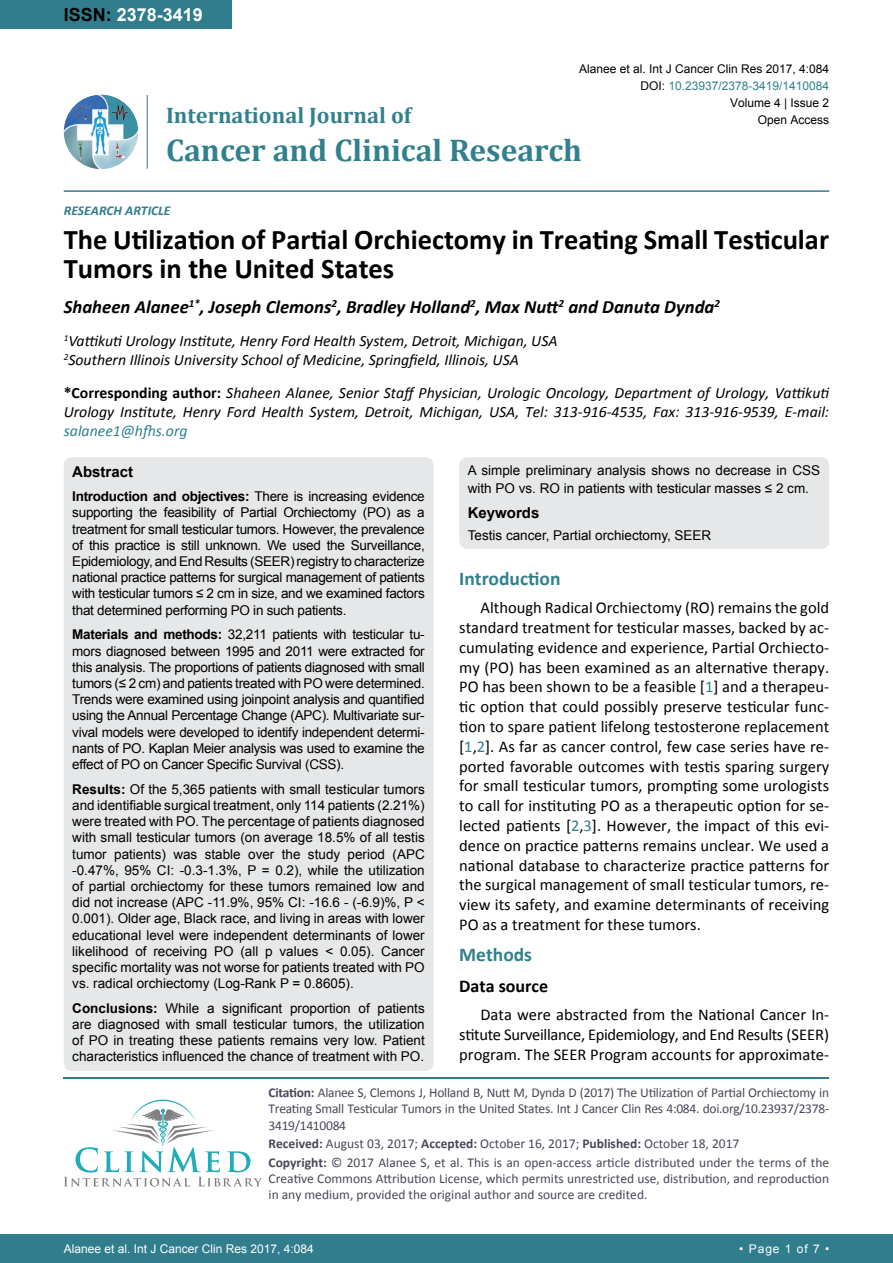
<style>
.page{position:relative;width:893px;height:1263px;background:#fff}
.page>*{position:absolute;margin:0;border:0;box-sizing:border-box;transform-origin:0 0}
.t1{font:700 31.5px "Cambria";color:#30808d}
.t2{font:700 28.5px/28.8px "Calibri";color:#000}
.t3{font:700 22.5px "Cambria";color:#30808d}
.t4{font:700 19.5px "Calibri";color:#30808d}
.t5{font:italic 700 18.75px "Calibri";color:#000}
.t6{font:700 18px "Arial";color:#fff}
.t7{font:700 18px "Calibri";color:#000}
.t8{font:16.5px/19.8px "Calibri";color:#000;text-align:justify}
.t9{font:italic 15.75px/18.9px "Calibri";color:#000}
.t10{font:italic 15.75px "Calibri";color:#30808d}
.t11{font:700 15px "Arial";color:#000}
.t12{font:13.5px/16.2px "Arial";color:#000;text-align:justify}
.t13{font:13.5px/16.2px "Calibri";color:#47475c}
.t14{font:italic 700 13.5px "Calibri";color:#307d8d}
.t15{font:12px "Arial";color:#000}
.t16{font:12px "Arial";color:#fff}
.t17{font:12px "Arial";color:#30808d}
.s1{color:#000}
.s2{font-weight:700;font-style:normal}
.s3{font-weight:700}
.s4{color:#30808d}
</style>
<div class="page">
<div style="left:0;top:0;width:231px;height:28px;background:#307d8d"></div>
<img style="left:64px;top:95px;width:74px;height:74px;border-radius:37px">
<hr style="left:147px;top:95px;width:1px;height:74px;background:#307d8d">
<hr style="left:64px;top:190px;width:765px;height:2px;background:#307d8d">
<hr style="left:64px;top:1077px;width:765px;height:1px;background:#30808d">
<svg style="left:64px;top:1100px;width:198px;height:86px"></svg>
<div style="left:0;top:1234px;width:893px;height:29px;background:#307d8d"></div>
<div style="left:64px;top:457px;width:370px;height:614px;background:#e6e7e8;border-radius:9px"></div>
<div style="left:459px;top:457px;width:370px;height:92px;background:#e6e7e8;border-radius:9px"></div>
<h3 class="t6" style="left:64px;top:2px;width:141px"><span class="s1">ISSN:</span> 2378-3419</h3>
<p class="t15" style="left:579px;top:60px;width:252px">Alanee et al. Int J Cancer Clin Res 2017, 4:084</p>
<p class="t15" style="left:730px;top:95px;width:101px">Volume 4 | Issue 2</p>
<p class="t17" style="left:640px;top:78px;width:190px"><span class="s1">DOI:</span> 10.23937/2378-3419/1410084</p>
<h3 class="t3" style="left:166px;top:100px;width:247px">International Journal of</h3>
<h1 class="t1" style="left:166px;top:128px;width:417px">Cancer and Clinical Research</h1>
<p class="t15" style="left:758px;top:112px;width:73px">Open Access</p>
<p class="t14" style="left:64px;top:202px;width:108px">RESEARCH ARTICLE</p>
<h2 class="t2" style="left:64px;top:224px;width:767px">The Utilization of Partial Orchiectomy in Treating Small Testicular<br>Tumors in the United States</h2>
<h3 class="t5" style="left:64px;top:295px;width:658px">Shaheen Alanee<sup>1*</sup>, Joseph Clemons<sup>2</sup>, Bradley Holland<sup>2</sup>, Max Nutt<sup>2</sup> and Danuta Dynda<sup>2</sup></h3>
<p class="t9" style="left:64px;top:331px;width:495px"><sup>1</sup>Vattikuti Urology Institute, Henry Ford Health System, Detroit, Michigan, USA<br><sup>2</sup>Southern Illinois University School of Medicine, Springfield, Illinois, USA</p>
<p class="t9" style="left:64px;top:383px;width:767px"><span class="s2">*Corresponding author:</span> Shaheen Alanee, Senior Staff Physician, Urologic Oncology, Department of Urology, Vattikuti<br>Urology Institute, Henry Ford Health System, Detroit, Michigan, USA, Tel: 313-916-4535, Fax: 313-916-9539, E-mail:</p>
<p class="t10" style="left:64px;top:420px;width:125px">salanee1@hfhs.org</p>
<p class="t11" style="left:72px;top:461px;width:62px">Abstract</p>
<p class="t12" style="left:72px;top:489px;width:354px"><span class="s3">Introduction and objectives:</span> There is increasing evidence supporting the feasibility of Partial Orchiectomy (PO) as a treatment for small testicular tumors. However, the prevalence of this practice is still unknown. We used the Surveillance, Epidemiology, and End Results (SEER) registry to characterize national practice patterns for surgical management of patients with testicular tumors ≤ 2 cm in size, and we examined factors that determined performing PO in such patients.</p>
<p class="t12" style="left:72px;top:627px;width:354px"><span class="s3">Materials and methods:</span> 32,211 patients with testicular tu&shy;mors diagnosed between 1995 and 2011 were extracted for this analysis. The proportions of patients diagnosed with small tumors (≤ 2 cm) and patients treated with PO were determined.<br>Trends were examined using joinpoint analysis and quantified using the Annual Percentage Change (APC). Multivariate sur&shy;vival models were developed to identify independent determi&shy;nants of PO. Kaplan Meier analysis was used to examine the effect of PO on Cancer Specific Survival (CSS).</p>
<p class="t12" style="left:72px;top:781px;width:354px"><span class="s3">Results:</span> Of the 5,365 patients with small testicular tumors and identifiable surgical treatment, only 114 patients (2.21%) were treated with PO. The percentage of patients diagnosed with small testicular tumors (on average 18.5% of all testis tumor patients) was stable over the study period (APC -0.47%, 95% CI: -0.3-1.3%, P = 0.2), while the utilization of partial orchiectomy for these tumors remained low and did not increase (APC -11.9%, 95% CI: -16.6 - (-6.9)%, P &lt; 0.001). Older age, Black race, and living in areas with lower educational level were independent determinants of lower likelihood of receiving PO (all p values &lt; 0.05). Cancer specific mortality was not worse for patients treated with PO vs. radical orchiectomy (Log-Rank P = 0.8605).</p>
<p class="t12" style="left:72px;top:1000px;width:354px"><span class="s3">Conclusions:</span> While a significant proportion of patients are diagnosed with small testicular tumors, the utilization of PO in treating these patients remains very low. Patient characteristics influenced the chance of treatment with PO.</p>
<p class="t12" style="left:468px;top:462px;width:354px;line-height:18px">A simple preliminary analysis shows no decrease in CSS with PO vs. RO in patients with testicular masses ≤ 2 cm.</p>
<p class="t11" style="left:468px;top:503px;width:73px">Keywords</p>
<p class="t12" style="left:468px;top:528px;width:245px">Testis cancer, Partial orchiectomy, SEER</p>
<h3 class="t4" style="left:459px;top:566px;width:103px">Introduction</h3>
<p class="t8" style="left:459px;top:598px;width:371px;text-indent:21px">Although Radical Orchiectomy (RO) remains the gold standard treatment for testicular masses, backed by ac&shy;cumulating evidence and experience, Partial Orchiecto&shy;my (PO) has been examined as an alternative therapy.<br>PO has been shown to be a feasible [<span class="s4">1</span>] and a therapeu&shy;tic option that could possibly preserve testicular func&shy;tion to spare patient lifelong testosterone replacement [<span class="s4">1</span>,<span class="s4">2</span>]. As far as cancer control, few case series have re&shy;ported favorable outcomes with testis sparing surgery for small testicular tumors, prompting some urologists to call for instituting PO as a therapeutic option for se&shy;lected patients [<span class="s4">2</span>,<span class="s4">3</span>]. However, the impact of this evi&shy;dence on practice patterns remains unclear. We used a national database to characterize practice patterns for the surgical management of small testicular tumors, re&shy;view its safety, and examine determinants of receiving PO as a treatment for these tumors.</p>
<h3 class="t4" style="left:459px;top:942px;width:74px">Methods</h3>
<h3 class="t7" style="left:459px;top:975px;width:90px">Data source</h3>
<p class="t8" style="left:459px;top:1005px;width:371px;text-indent:21px">Data were abstracted from the National Cancer In&shy;stitute Surveillance, Epidemiology, and End Results (SEER) program. The SEER Program accounts for approximate-</p>
<p class="t13" style="left:269px;top:1084px;width:562px;text-align:justify"><span class="s3">Citation:</span> Alanee S, Clemons J, Holland B, Nutt M, Dynda D (2017) The Utilization of Partial Orchiectomy in Treating Small Testicular Tumors in the United States. Int J Cancer Clin Res 4:084. doi.org/10.23937/2378- 3419/1410084</p>
<p class="t13" style="left:269px;top:1134px;width:562px;line-height:18.6px"><span class="s3">Received:</span> August 03, 2017; <span class="s3">Accepted:</span> October 16, 2017; <span class="s3">Published:</span> October 18, 2017<br><span class="s3">Copyright:</span> © 2017 Alanee S, et al. This is an open-access article distributed under the terms of the</p>
<p class="t13" style="left:269px;top:1170px;width:562px">Creative Commons Attribution License, which permits unrestricted use, distribution, and reproduction in any medium, provided the original author and source are credited.</p>
<p class="t16" style="left:64px;top:1241px;width:252px">Alanee et al. Int J Cancer Clin Res 2017, 4:084</p>
<p class="t16" style="left:739px;top:1241px;width:91px">• Page 1 of 7 •</p>
</div>
